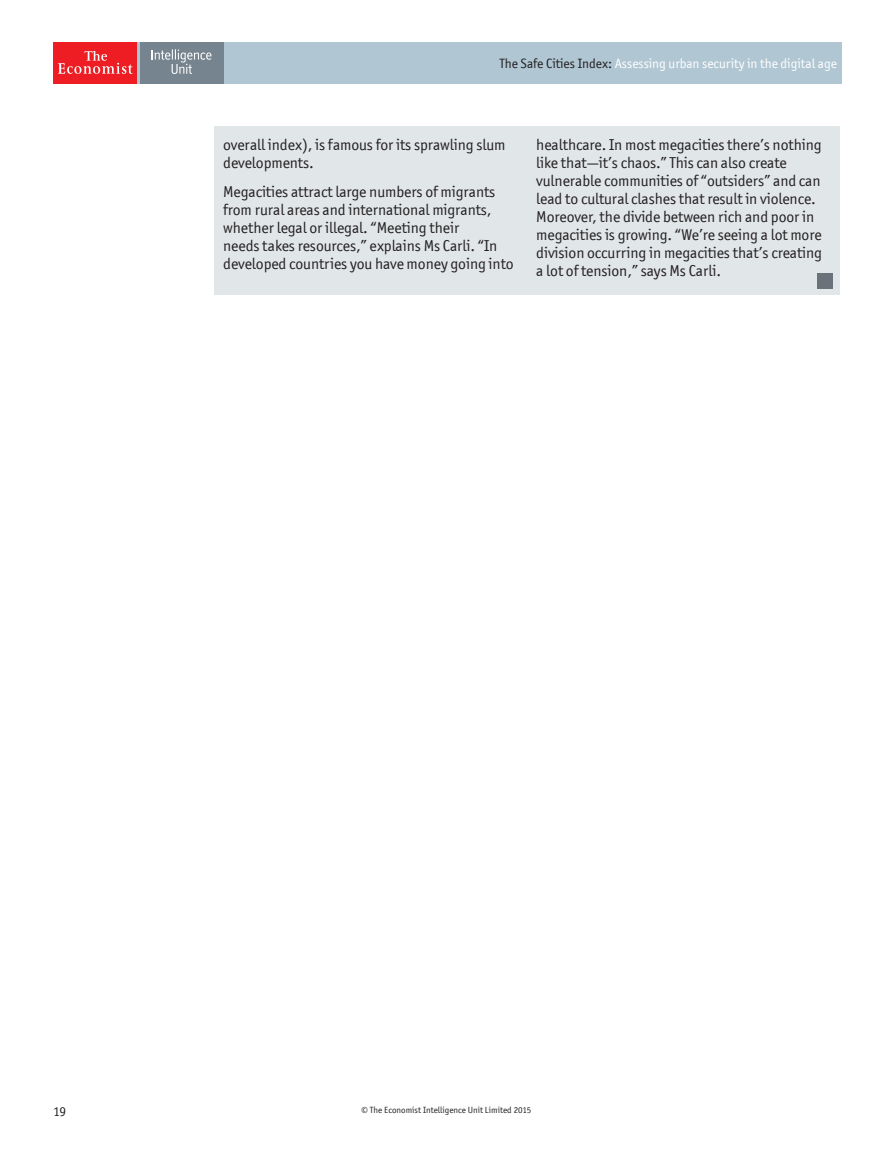
<style>
.page{position:relative;width:893px;height:1149px;background:#fff}
.page>*{position:absolute;margin:0;border:0;box-sizing:border-box;transform-origin:0 0}
.t1{font:15.75px/18px "Officina San ITC";letter-spacing:-.005em;color:#231f20}
.t2{font:13.5px "Officina San ITC";letter-spacing:-.005em;color:#fff}
.t3{font:13.5px "Officina San ITC";color:#231f20}
.t4{font:9px "Officina San ITC";color:#231f20}
.s1{color:#231f20}
</style>
<div class="page">
<div style="left:54px;top:43px;width:787px;height:41px;background:#b0c6d2"></div>
<div style="left:53px;top:43px;width:84px;height:41px;background:#ee1d23"></div>
<svg style="left:57px;top:51px;width:76px;height:23px"></svg>
<div style="left:140px;top:43px;width:83px;height:41px;background:#76848f"></div>
<svg style="left:152px;top:49px;width:59px;height:25px"></svg>
<div style="left:215px;top:126px;width:625px;height:168px;background:#e1e6e9"></div>
<div style="left:817px;top:274px;width:15px;height:15px;background:#697379"></div>
<p class="t2" style="left:499px;top:56px;width:339px"><span class="s1">The Safe Cities Index:</span> Assessing urban security in the digital age</p>
<p class="t1" style="left:223px;top:136px;width:284px">overall index), is famous for its sprawling slum developments.</p>
<p class="t1" style="left:223px;top:182px;width:292px">Megacities attract large numbers of migrants from rural areas and international migrants, whether legal or illegal. “Meeting their<br>needs takes resources,” explains Ms Carli. “In developed countries you have money going into</p>
<p class="t1" style="left:536px;top:136px;width:287px">healthcare. In most megacities there’s nothing like that—it’s chaos.” This can also create vulnerable communities of “outsiders” and can lead to cultural clashes that result in violence.<br>Moreover, the divide between rich and poor in megacities is growing. “We’re seeing a lot more division occurring in megacities that’s creating a lot of tension,” says Ms Carli.</p>
<p class="t3" style="left:53px;top:1103px;width:15px">19</p>
<p class="t4" style="left:362px;top:1104px;width:171px">© The Economist Intelligence Unit Limited 2015</p>
</div>
